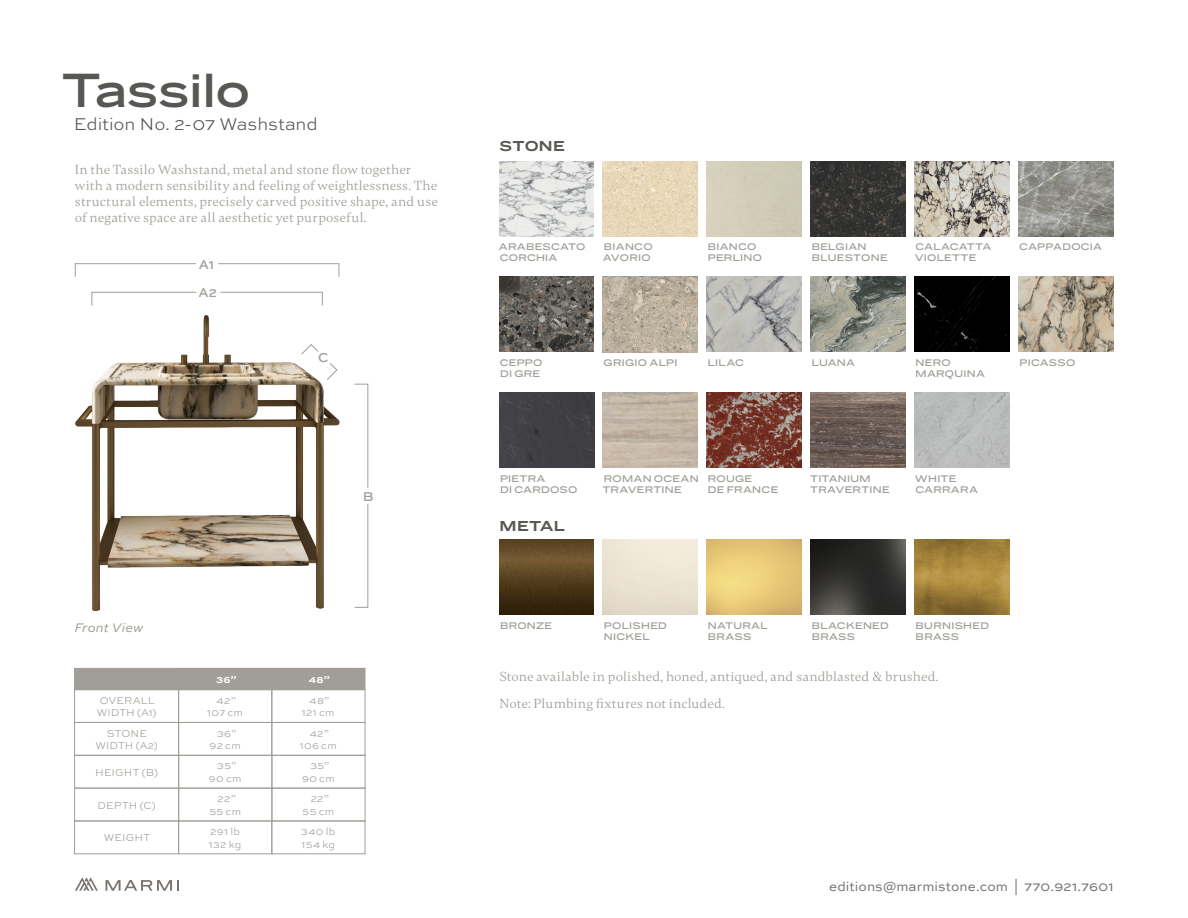
<style>
.page{position:relative;width:1188px;height:918px;background:#fff}
.page>*{position:absolute;margin:0;border:0;box-sizing:border-box;transform-origin:0 0}
.t1{font:500 45px "Benton Sans Wide";letter-spacing:-.005em;color:#585753}
.t2{font:300 18px "Sweet Sans Pro";letter-spacing:-.005em;color:#585753}
.t3{font:13.5px/16.2px "Gambetta";letter-spacing:.01em;color:#a19e98}
.t4{font:13.5px "Sweet Sans Pro";letter-spacing:.005em;color:#74726d}
.t5{font:700 13.5px "Benton Sans Wide";letter-spacing:.015em;color:#585753}
.t6{font:500 13.5px "Sweet Sans Pro";color:#a19e98}
.t7{font:italic 13.2px "Sweet Sans Pro";letter-spacing:.005em;color:#a19e98}
.t8{font:300 10.5px/12.6px "Sweet Sans Pro";letter-spacing:.015em;color:#a19e98}
.t9{font:700 10.5px "Sweet Sans Pro";color:#fff}
.t10{font:500 9px/10.8px "Benton Sans Wide";letter-spacing:.025em;color:#a19e98}
</style>
<div class="page">
<svg style="left:106px;top:880px;width:73px;height:11px"></svg>
<svg style="left:75px;top:877px;width:23px;height:14px"></svg>
<img style="left:75px;top:301px;width:281px;height:310px">
<div style="left:75px;top:263px;width:264px;height:14px;border:1px solid #a19e98"></div>
<div style="left:92px;top:292px;width:231px;height:14px;border:1px solid #a19e98"></div>
<svg style="left:195px;top:263px;width:25px;height:2px"></svg>
<svg style="left:195px;top:291px;width:27px;height:11px"></svg>
<div style="left:354px;top:384px;width:14px;height:224px;border:1px solid #a19e98"></div>
<svg style="left:366px;top:487px;width:3px;height:17px"></svg>
<img style="left:499px;top:161px;width:95px;height:75px">
<img style="left:603px;top:393px;width:95px;height:75px">
<img style="left:915px;top:161px;width:95px;height:75px">
<img style="left:1019px;top:277px;width:95px;height:75px">
<img style="left:811px;top:393px;width:95px;height:75px">
<div style="left:499px;top:393px;width:95px;height:75px;background:#403f44"></div>
<img style="left:707px;top:277px;width:95px;height:75px">
<img style="left:707px;top:393px;width:95px;height:75px">
<img style="left:811px;top:277px;width:95px;height:75px">
<img style="left:811px;top:161px;width:95px;height:75px">
<div style="left:915px;top:277px;width:95px;height:75px;background:#000"></div>
<img style="left:915px;top:393px;width:95px;height:75px">
<img style="left:499px;top:277px;width:95px;height:75px">
<img style="left:603px;top:161px;width:95px;height:75px">
<svg style="left:603px;top:277px;width:95px;height:75px;background:#baaf9d"></svg>
<img style="left:1019px;top:161px;width:95px;height:75px">
<img style="left:499px;top:540px;width:95px;height:75px">
<img style="left:707px;top:540px;width:95px;height:75px">
<img style="left:811px;top:540px;width:95px;height:75px">
<img style="left:915px;top:540px;width:95px;height:75px">
<div style="left:74px;top:668px;width:105px;height:22px;background:#a19e98"></div>
<div style="left:74px;top:689px;width:105px;height:34px;border:1px solid #a19e98"></div>
<div style="left:74px;top:755px;width:105px;height:33px;border:1px solid #a19e98"></div>
<div style="left:74px;top:788px;width:105px;height:33px;border:1px solid #a19e98"></div>
<div style="left:179px;top:668px;width:93px;height:22px;background:#a19e98"></div>
<div style="left:272px;top:668px;width:93px;height:22px;background:#a19e98"></div>
<div style="left:178px;top:689px;width:94px;height:34px;border:1px solid #a19e98"></div>
<div style="left:272px;top:689px;width:93px;height:34px;border:1px solid #a19e98"></div>
<div style="left:179px;top:755px;width:93px;height:33px;border:1px solid #a19e98"></div>
<div style="left:272px;top:755px;width:93px;height:33px;border:1px solid #a19e98"></div>
<div style="left:179px;top:788px;width:93px;height:33px;border:1px solid #a19e98"></div>
<div style="left:272px;top:788px;width:93px;height:33px;border:1px solid #a19e98"></div>
<svg style="left:301px;top:344px;width:37px;height:37px"></svg>
<div style="left:74px;top:722px;width:105px;height:33px;border:1px solid #a19e98"></div>
<div style="left:74px;top:821px;width:105px;height:33px;border:1px solid #a19e98"></div>
<div style="left:178px;top:722px;width:94px;height:33px;border:1px solid #a19e98"></div>
<div style="left:272px;top:722px;width:93px;height:33px;border:1px solid #a19e98"></div>
<div style="left:178px;top:821px;width:94px;height:33px;border:1px solid #a19e98"></div>
<div style="left:272px;top:821px;width:93px;height:33px;border:1px solid #a19e98"></div>
<p class="t1" style="left:62px;top:62px;width:190px">Tassilo</p>
<p class="t2" style="left:74px;top:111px;width:245px">Edition No. 2-07 Washstand</p>
<p class="t3" style="left:75px;top:161px;width:365px">In the Tassilo Washstand, metal and stone flow together with a modern sensibility and feeling of weightlessness. The structural elements, precisely carved positive shape, and use of negative space are all aesthetic yet purposeful.</p>
<p class="t6" style="left:199px;top:254px;width:17px">A1</p>
<p class="t6" style="left:198px;top:283px;width:20px">A2</p>
<p class="t6" style="left:318px;top:348px;width:12px">C</p>
<p class="t7" style="left:74px;top:618px;width:71px">Front View</p>
<p class="t8" style="left:97px;top:694px;width:61px">OVERALL<br>WIDTH (A1)</p>
<p class="t8" style="left:95px;top:726px;width:64px;text-align:center">STONE<br>WIDTH (A2)</p>
<p class="t8" style="left:95px;top:766px;width:64px">HEIGHT (B)</p>
<p class="t8" style="left:98px;top:798px;width:60px">DEPTH (C)</p>
<p class="t8" style="left:104px;top:831px;width:48px">WEIGHT</p>
<p class="t6" style="left:363px;top:487px;width:13px">B</p>
<p class="t9" style="left:216px;top:672px;width:22px">36”</p>
<p class="t9" style="left:309px;top:672px;width:22px">48”</p>
<p class="t8" style="left:217px;top:694px;width:21px">42”</p>
<p class="t8" style="left:207px;top:706px;width:37px">107 cm</p>
<p class="t8" style="left:310px;top:694px;width:21px">48”</p>
<p class="t8" style="left:302px;top:706px;width:34px">121 cm</p>
<p class="t8" style="left:217px;top:726px;width:21px">36”</p>
<p class="t8" style="left:210px;top:739px;width:33px">92 cm</p>
<p class="t8" style="left:310px;top:726px;width:21px">42”</p>
<p class="t8" style="left:300px;top:739px;width:38px">106 cm</p>
<p class="t8" style="left:217px;top:759px;width:21px">35”</p>
<p class="t8" style="left:209px;top:772px;width:34px">90 cm</p>
<p class="t8" style="left:310px;top:759px;width:21px">35”</p>
<p class="t8" style="left:302px;top:772px;width:34px">90 cm</p>
<p class="t8" style="left:218px;top:792px;width:20px">22”</p>
<p class="t8" style="left:209px;top:805px;width:33px">55 cm</p>
<p class="t8" style="left:311px;top:792px;width:20px">22”</p>
<p class="t8" style="left:303px;top:805px;width:33px">55 cm</p>
<p class="t8" style="left:210px;top:825px;width:31px">291 lb</p>
<p class="t8" style="left:209px;top:838px;width:34px">132 kg</p>
<p class="t8" style="left:301px;top:825px;width:36px">340 lb</p>
<p class="t8" style="left:302px;top:838px;width:35px">154 kg</p>
<p class="t5" style="left:500px;top:137px;width:67px">STONE</p>
<p class="t10" style="left:499px;top:242px;width:88px">ARABESCATO</p>
<p class="t10" style="left:500px;top:252px;width:59px">CORCHIA</p>
<p class="t10" style="left:604px;top:242px;width:50px">BIANCO</p>
<p class="t10" style="left:603px;top:252px;width:49px">AVORIO</p>
<p class="t10" style="left:708px;top:242px;width:50px">BIANCO</p>
<p class="t10" style="left:708px;top:252px;width:56px">PERLINO</p>
<p class="t10" style="left:812px;top:242px;width:56px">BELGIAN</p>
<p class="t10" style="left:812px;top:252px;width:77px">BLUESTONE</p>
<p class="t10" style="left:915px;top:242px;width:78px">CALACATTA<br>VIOLETTE</p>
<p class="t10" style="left:1019px;top:242px;width:84px">CAPPADOCIA</p>
<p class="t10" style="left:500px;top:357px;width:44px">CEPPO</p>
<p class="t10" style="left:500px;top:368px;width:42px">DI GRE</p>
<p class="t10" style="left:604px;top:357px;width:75px">GRIGIO ALPI</p>
<p class="t10" style="left:708px;top:357px;width:38px">LILAC</p>
<p class="t10" style="left:812px;top:357px;width:45px">LUANA</p>
<p class="t10" style="left:916px;top:357px;width:37px">NERO</p>
<p class="t10" style="left:916px;top:368px;width:71px">MARQUINA</p>
<p class="t10" style="left:1020px;top:357px;width:57px">PICASSO</p>
<p class="t10" style="left:500px;top:473px;width:47px">PIETRA</p>
<p class="t10" style="left:500px;top:484px;width:79px">DI CARDOSO</p>
<p class="t5" style="left:500px;top:518px;width:67px">METAL</p>
<p class="t10" style="left:604px;top:473px;width:96px">ROMAN OCEAN</p>
<p class="t10" style="left:603px;top:484px;width:81px">TRAVERTINE</p>
<p class="t10" style="left:708px;top:473px;width:46px">ROUGE</p>
<p class="t10" style="left:708px;top:484px;width:72px">DE FRANCE</p>
<p class="t10" style="left:810px;top:473px;width:62px">TITANIUM</p>
<p class="t10" style="left:810px;top:484px;width:81px">TRAVERTINE</p>
<p class="t10" style="left:915px;top:473px;width:43px">WHITE</p>
<p class="t10" style="left:915px;top:484px;width:64px">CARRARA</p>
<p class="t10" style="left:500px;top:621px;width:53px">BRONZE</p>
<p class="t10" style="left:708px;top:621px;width:61px">NATURAL</p>
<p class="t10" style="left:708px;top:632px;width:45px">BRASS</p>
<p class="t10" style="left:604px;top:621px;width:65px">POLISHED</p>
<p class="t10" style="left:604px;top:632px;width:47px">NICKEL</p>
<p class="t10" style="left:812px;top:621px;width:79px">BLACKENED<br>BRASS</p>
<p class="t10" style="left:916px;top:621px;width:75px">BURNISHED</p>
<p class="t10" style="left:916px;top:632px;width:45px">BRASS</p>
<p class="t3" style="left:499px;top:663px;width:441px;line-height:27px">Stone available in polished, honed, antiqued, and sandblasted &amp; brushed.<br>Note: Plumbing fixtures not included.</p>
<p class="t4" style="left:829px;top:877px;width:286px">editions@marmistone.com | 770.921.7601</p>
</div>
